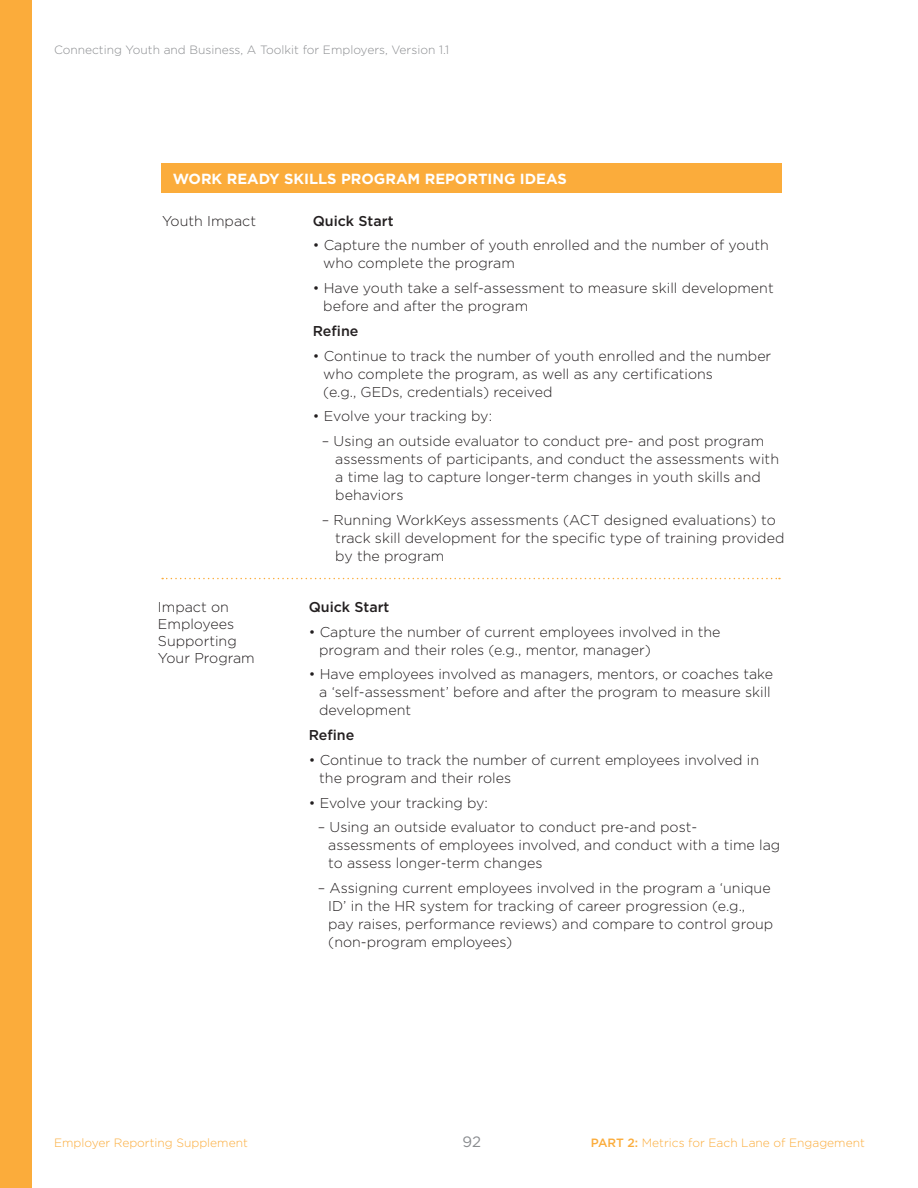
<style>
.page{position:relative;width:918px;height:1188px;background:#fff}
.page>*{position:absolute;margin:0;border:0;box-sizing:border-box;transform-origin:0 0}
.t1{font:15px "Gotham";color:#8a8c8f}
.t2{font:700 14.7px "Gotham";color:#fff}
.t3{font:300 14.25px/18px "Gotham";color:#231f20}
.t4{font:500 14.25px "Gotham";color:#231f20}
.t5{font:300 12px "Gotham";color:#fbac3b}
.t6{font:300 12px "Gotham";color:#8a8c8f}
.s1{font-weight:500}
</style>
<div class="page">
<div style="left:0;top:0;width:32px;height:1188px;background:#fbac3b"></div>
<div style="left:161px;top:163px;width:621px;height:30px;background:#fbac3b"></div>
<svg style="left:162px;top:578px;width:618px;height:1px"></svg>
<p class="t6" style="left:54px;top:43px;width:397px">Connecting Youth and Business, A Toolkit for Employers, Version 1.1</p>
<p class="t2" style="left:173px;top:170px;width:394px">WORK READY SKILLS PROGRAM REPORTING IDEAS</p>
<p class="t3" style="left:162px;top:211px;width:96px">Youth Impact</p>
<p class="t3" style="left:158px;top:598px;width:98px;line-height:17.1px">Impact on<br>Employees<br>Supporting<br>Your Program</p>
<p class="t4" style="left:313px;top:212px;width:82px">Quick Start</p>
<p class="t3" style="left:323px;top:236px;width:447px;text-indent:-11px">• Capture the number of youth enrolled and the number of youth who complete the program</p>
<p class="t3" style="left:323px;top:279px;width:452px;text-indent:-11px">• Have youth take a self-assessment to measure skill development before and after the program</p>
<p class="t4" style="left:313px;top:323px;width:47px">Refine</p>
<p class="t3" style="left:323px;top:346px;width:450px;text-indent:-11px">• Continue to track the number of youth enrolled and the number who complete the program, as well as any certifications<br>(e.g., GEDs, credentials) received</p>
<p class="t3" style="left:313px;top:407px;width:181px">• Evolve your tracking by:</p>
<p class="t3" style="left:335px;top:432px;width:445px;text-indent:-13px">– Using an outside evaluator to conduct pre- and post program assessments of participants, and conduct the assessments with a time lag to capture longer-term changes in youth skills and behaviors</p>
<p class="t3" style="left:335px;top:511px;width:451px;text-indent:-13px">– Running WorkKeys assessments (ACT designed evaluations) to track skill development for the specific type of training provided by the program</p>
<p class="t4" style="left:309px;top:599px;width:82px">Quick Start</p>
<p class="t3" style="left:319px;top:622px;width:403px;text-indent:-11px">• Capture the number of current employees involved in the program and their roles (e.g., mentor, manager)</p>
<p class="t3" style="left:319px;top:665px;width:456px;text-indent:-11px">• Have employees involved as managers, mentors, or coaches take a ‘self-assessment’ before and after the program to measure skill development</p>
<p class="t4" style="left:309px;top:727px;width:47px">Refine</p>
<p class="t3" style="left:319px;top:751px;width:441px;text-indent:-11px">• Continue to track the number of current employees involved in the program and their roles</p>
<p class="t3" style="left:309px;top:793px;width:181px">• Evolve your tracking by:</p>
<p class="t3" style="left:328px;top:818px;width:454px;text-indent:-11px">– Using an outside evaluator to conduct pre-and post&shy;assessments of employees involved, and conduct with a time lag to assess longer-term changes</p>
<p class="t3" style="left:328px;top:879px;width:447px;text-indent:-11px">– Assigning current employees involved in the program a ‘unique ID’ in the HR system for tracking of career progression (e.g., pay raises, performance reviews) and compare to control group (non-program employees)</p>
<p class="t5" style="left:54px;top:1136px;width:195px">Employer Reporting Supplement</p>
<p class="t1" style="left:463px;top:1133px;width:20px">92</p>
<p class="t5" style="left:591px;top:1136px;width:276px"><span class="s1">Part 2:</span> Metrics for Each Lane of Engagement</p>
</div>
